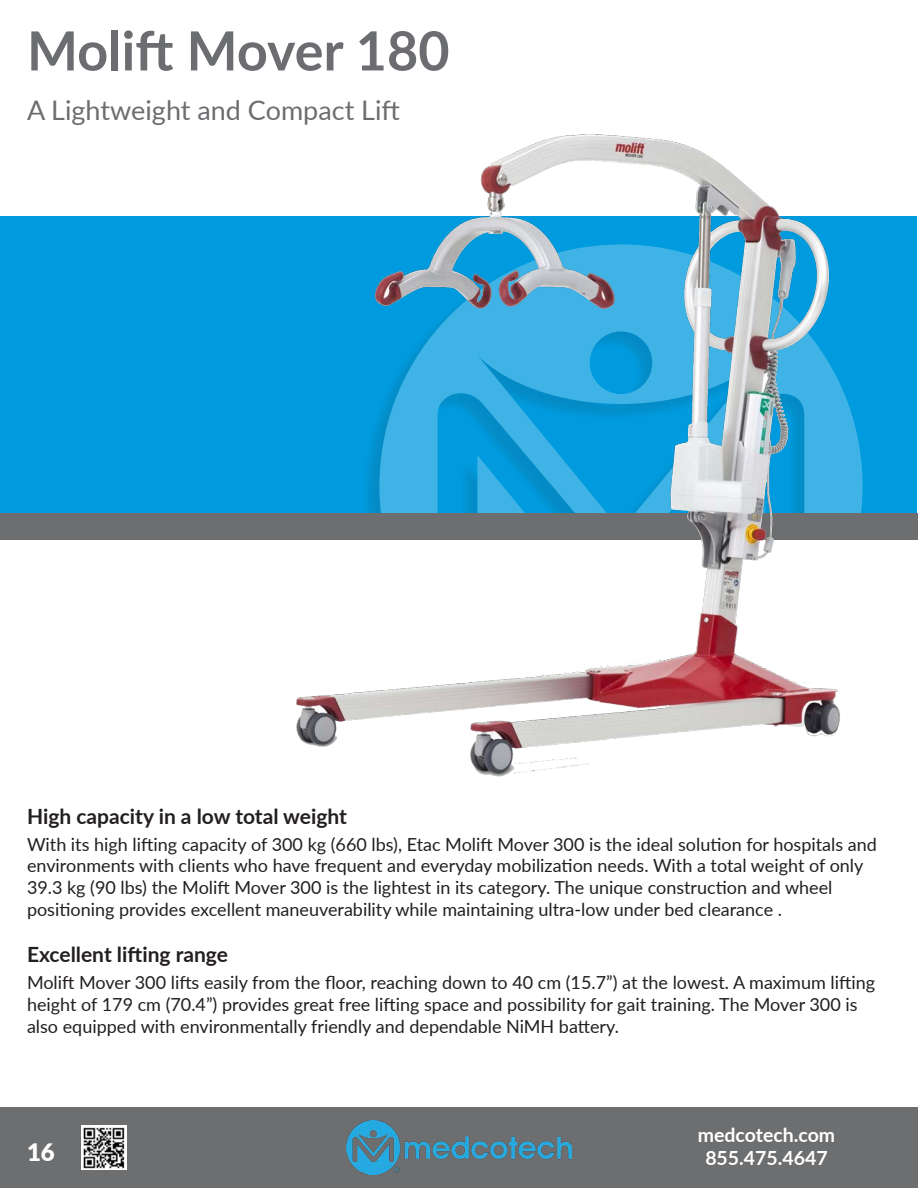
<style>
.page{position:relative;width:918px;height:1188px;background:#fff}
.page>*{position:absolute;margin:0;border:0;box-sizing:border-box;transform-origin:0 0}
.t1{font:700 54px "Lato";color:#6c6d70}
.t2{font:27px "Lato";color:#6c6d70}
.t3{font:900 24px "Lato";color:#fff}
.t4{font:700 21px "Lato";color:#231f20}
.t5{font:700 19.5px "Lato";color:#fff}
.t6{font:18px/21.6px "Lato";color:#231f20}
</style>
<div class="page">
<div style="left:0;top:1107px;width:918px;height:81px;background:#6d6e70"></div>
<img style="left:81px;top:1125px;width:45px;height:45px">
<img style="left:347px;top:1121px;width:224px;height:53px">
<div style="left:1px;top:217px;width:916px;height:322px;background:#009bde"></div>
<div style="left:0;top:513px;width:918px;height:27px;background:#6d6e70"></div>
<img style="left:268px;top:134px;width:590px;height:643px">
<h1 class="t1" style="left:27px;top:17px;width:424px">Molift Mover 180</h1>
<h2 class="t2" style="left:27px;top:93px;width:375px">A Lightweight and Compact Lift</h2>
<p class="t4" style="left:27px;top:803px;width:322px">High capacity in a low total weight</p>
<p class="t6" style="left:27px;top:833px;width:851px">With its high lifting capacity of 300 kg (660 lbs), Etac Molift Mover 300 is the ideal solution for hospitals and environments with clients who have frequent and everyday mobilization needs. With a total weight of only 39.3 kg (90 lbs) the Molift Mover 300 is the lightest in its category. The unique construction and wheel positioning provides excellent maneuverability while maintaining ultra-low under bed clearance .</p>
<p class="t4" style="left:27px;top:942px;width:203px">Excellent lifting range</p>
<p class="t6" style="left:27px;top:972px;width:850px">Molift Mover 300 lifts easily from the floor, reaching down to 40 cm (15.7”) at the lowest. A maximum lifting height of 179 cm (70.4”) provides great free lifting space and possibility for gait training. The Mover 300 is also equipped with environmentally friendly and dependable NiMH battery.</p>
<p class="t5" style="left:698px;top:1123px;width:139px">medcotech.com</p>
<h3 class="t3" style="left:27px;top:1137px;width:29px">16</h3>
<p class="t5" style="left:705px;top:1146px;width:124px">855.475.4647</p>
</div>
